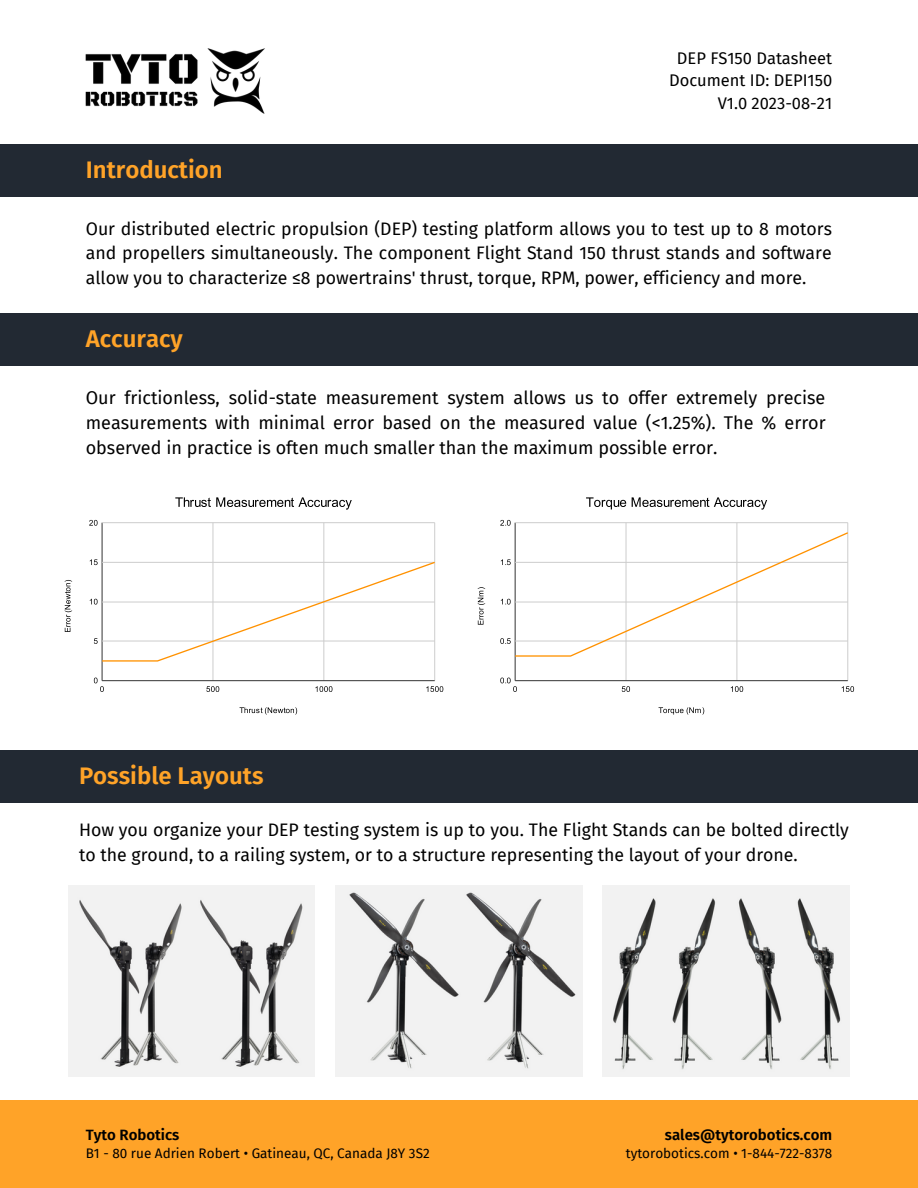
<style>
.page{position:relative;width:918px;height:1188px;background:#fff}
.page>*{position:absolute;margin:0;border:0;box-sizing:border-box;transform-origin:0 0}
.t1{font:600 24px "Fira Sans";color:#ffa328}
.t2{font:18px/25px "Fira Sans";color:#000;text-align:justify}
.t3{font:17.7px/24.8px "Fira Sans";color:#000;text-align:justify}
.t4{font:16.5px "Fira Sans";color:#000}
.t5{font:600 15px "Fira Sans";color:#000}
.t6{font:13.5px "Fira Sans";color:#000}
</style>
<div class="page">
<div style="left:0;top:144px;width:918px;height:52px;background:#222933"></div>
<div style="left:0;top:1101px;width:918px;height:87px;background:#ffa328"></div>
<img style="left:86px;top:49px;width:179px;height:65px">
<div style="left:0;top:314px;width:918px;height:52px;background:#222933"></div>
<img style="left:69px;top:885px;width:245px;height:191px">
<img style="left:335px;top:885px;width:248px;height:191px">
<img style="left:603px;top:885px;width:246px;height:191px">
<div style="left:0;top:751px;width:918px;height:52px;background:#222933"></div>
<hr style="left:102px;top:523px;width:1px;height:158px;background:#333">
<hr style="left:213px;top:523px;width:1px;height:158px;background:#ccc">
<hr style="left:324px;top:523px;width:1px;height:158px;background:#ccc">
<hr style="left:434px;top:523px;width:1px;height:158px;background:#ccc">
<hr style="left:102px;top:680px;width:333px;height:1px;background:#333">
<hr style="left:102px;top:522px;width:333px;height:1px;background:#ccc">
<svg style="left:240px;top:707px;width:57px;height:8px"></svg>
<svg style="left:65px;top:580px;width:7px;height:52px"></svg>
<svg style="left:90px;top:559px;width:345px;height:103px"></svg>
<svg style="left:89px;top:520px;width:9px;height:6px"></svg>
<svg style="left:94px;top:678px;width:10px;height:14px"></svg>
<svg style="left:206px;top:686px;width:13px;height:6px"></svg>
<svg style="left:315px;top:686px;width:17px;height:6px"></svg>
<svg style="left:426px;top:686px;width:17px;height:6px"></svg>
<svg style="left:175px;top:497px;width:177px;height:13px"></svg>
<hr style="left:515px;top:523px;width:1px;height:158px;background:#333">
<hr style="left:626px;top:523px;width:1px;height:158px;background:#ccc">
<hr style="left:737px;top:523px;width:1px;height:158px;background:#ccc">
<hr style="left:847px;top:523px;width:1px;height:158px;background:#ccc">
<hr style="left:515px;top:680px;width:333px;height:1px;background:#333">
<svg style="left:659px;top:707px;width:45px;height:8px"></svg>
<svg style="left:478px;top:587px;width:7px;height:38px"></svg>
<svg style="left:500px;top:520px;width:348px;height:137px"></svg>
<svg style="left:500px;top:678px;width:17px;height:14px"></svg>
<svg style="left:622px;top:686px;width:8px;height:6px"></svg>
<svg style="left:731px;top:686px;width:12px;height:6px"></svg>
<svg style="left:842px;top:686px;width:12px;height:6px"></svg>
<svg style="left:586px;top:497px;width:181px;height:13px"></svg>
<p class="t1" style="left:86px;top:155px;width:139px">Introduction</p>
<p class="t4" style="left:677px;top:49px;width:157px">DEP FS150 Datasheet</p>
<p class="t4" style="left:669px;top:71px;width:165px">Document ID: DEPI150</p>
<p class="t4" style="left:718px;top:94px;width:116px">V1.0 2023-08-21</p>
<p class="t3" style="left:86px;top:216px;width:748px">Our distributed electric propulsion (DEP) testing platform allows you to test up to 8 motors and propellers simultaneously. The component Flight Stand 150 thrust stands and software allow you to characterize ≤8 powertrains' thrust, torque, RPM, power, efficiency and more.</p>
<p class="t1" style="left:86px;top:325px;width:99px">Accuracy</p>
<p class="t2" style="left:86px;top:386px;width:742px">Our frictionless, solid-state measurement system allows us to offer extremely precise measurements with minimal error based on the measured value (&lt;1.25%). The % error observed in practice is often much smaller than the maximum possible error.</p>
<p class="t1" style="left:79px;top:762px;width:186px">Possible Layouts</p>
<p class="t3" style="left:79px;top:818px;width:771px">How you organize your DEP testing system is up to you. The Flight Stands can be bolted directly to the ground, to a railing system, or to a structure representing the layout of your drone.</p>
<p class="t5" style="left:86px;top:1126px;width:95px">Tyto Robotics</p>
<p class="t6" style="left:86px;top:1145px;width:345px">B1 - 80 rue Adrien Robert • Gatineau, QC, Canada J8Y 3S2</p>
<p class="t5" style="left:665px;top:1126px;width:169px">sales@tytorobotics.com</p>
<p class="t6" style="left:626px;top:1145px;width:208px">tytorobotics.com • 1-844-722-8378</p>
</div>
